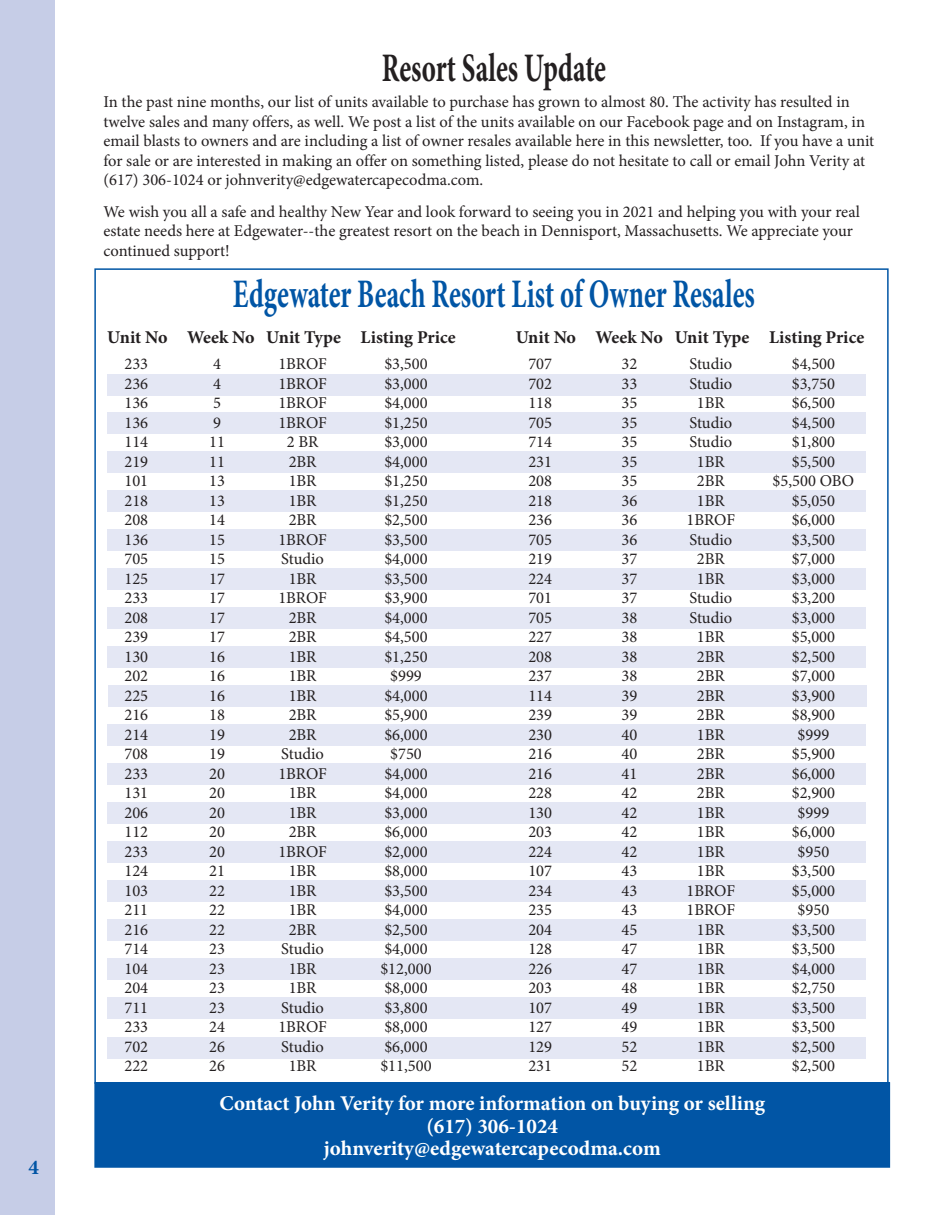
<style>
.page{position:relative;width:945px;height:1215px;background:#fff}
.page>*{position:absolute;margin:0;border:0;box-sizing:border-box;transform-origin:0 0}
.t1{font:700 40.5px "Minion Pro";color:#0155a5;scale:.67 1}
.t2{font:700 40.5px "Minion Pro";letter-spacing:.005em;color:#231f20;scale:.67 1}
.t3{font:700 21px/22.5px "Minion Pro";color:#fff;text-align:center}
.t4{font:700 21px "Minion Pro";color:#0155a5}
.t5{font:700 18px "Minion Pro";letter-spacing:-.005em;color:#231f20}
.t6{font:16.5px/19.5px "Minion Pro";color:#231f20;text-align:center}
</style>
<div class="page">
<div style="left:107px;top:412px;width:759px;height:21px;background:#e4e7f4"></div>
<div style="left:107px;top:451px;width:759px;height:21px;background:#e4e7f4"></div>
<div style="left:107px;top:490px;width:759px;height:21px;background:#e4e7f4"></div>
<div style="left:107px;top:529px;width:759px;height:21px;background:#e4e7f4"></div>
<div style="left:107px;top:568px;width:759px;height:21px;background:#e4e7f4"></div>
<div style="left:107px;top:607px;width:759px;height:21px;background:#e4e7f4"></div>
<div style="left:107px;top:646px;width:759px;height:21px;background:#e4e7f4"></div>
<div style="left:107px;top:763px;width:759px;height:21px;background:#e4e7f4"></div>
<div style="left:107px;top:724px;width:759px;height:21px;background:#e4e7f4"></div>
<div style="left:109px;top:685px;width:758px;height:21px;background:#e4e7f4"></div>
<div style="left:107px;top:958px;width:759px;height:21px;background:#e4e7f4"></div>
<div style="left:107px;top:919px;width:759px;height:21px;background:#e4e7f4"></div>
<div style="left:107px;top:880px;width:759px;height:21px;background:#e4e7f4"></div>
<div style="left:107px;top:841px;width:759px;height:21px;background:#e4e7f4"></div>
<div style="left:107px;top:802px;width:759px;height:21px;background:#e4e7f4"></div>
<div style="left:107px;top:1037px;width:759px;height:22px;background:#e4e7f4"></div>
<div style="left:107px;top:997px;width:759px;height:21px;background:#e4e7f4"></div>
<div style="left:107px;top:374px;width:759px;height:22px;background:#e4e7f4"></div>
<div style="left:0;top:0;width:54px;height:1215px;background:#c6cde7"></div>
<div style="left:95px;top:1083px;width:794px;height:84px;background:#0155a5"></div>
<div style="left:94px;top:1082px;width:796px;height:86px;border:2px solid #0155a5"></div>
<p class="t4" style="left:28px;top:1159px;width:12px">4</p>
<h1 class="t2" style="left:382px;top:52px;width:336px">Resort Sales Update</h1>
<p class="t6" style="left:104px;top:94px;width:772px;text-align:left">In the past nine months, our list of units available to purchase has grown to almost 80. The activity has resulted in twelve sales and many offers, as well. We post a list of the units available on our Facebook page and on Instagram, in email blasts to owners and are including a list of owner resales available here in this newsletter, too. If you have a unit for sale or are interested in making an offer on something listed, please do not hesitate to call or email John Verity at (617) 306-1024 or johnverity@edgewatercapecodma.com.</p>
<p class="t6" style="left:104px;top:203px;width:758px;text-align:left">We wish you all a safe and healthy New Year and look forward to seeing you in 2021 and helping you with your real estate needs here at Edgewater--the greatest resort on the beach in Dennisport, Massachusetts. We appreciate your continued support!</p>
<h1 class="t1" style="left:233px;top:278px;width:780px">Edgewater Beach Resort List of Owner Resales</h1>
<p class="t5" style="left:107px;top:330px;width:350px">Unit No Week No Unit Type Listing Price</p>
<p class="t6" style="left:124px;top:356px;width:25px;text-align:justify">233<br>236<br>136<br>136<br>114<br>219<br>101<br>218<br>208<br>136<br>705<br>125<br>233<br>208<br>239<br>130<br>202<br>225<br>216<br>214<br>708<br>233<br>131<br>206<br>112<br>233<br>124<br>103<br>211<br>216<br>714<br>104<br>204<br>711<br>233<br>702<br>222</p>
<p class="t6" style="left:209px;top:356px;width:17px;text-align:left">4<br>4<br>5<br>9<br>11<br>11<br>13<br>13<br>14<br>15<br>15<br>17<br>17<br>17<br>17<br>16<br>16<br>16<br>18<br>19<br>19<br>20<br>20<br>20<br>20<br>20<br>21<br>22<br>22<br>22<br>23<br>23<br>23<br>23<br>24<br>26<br>26</p>
<p class="t6" style="left:278px;top:356px;width:50px">1BROF<br>1BROF<br>1BROF<br>1BROF<br>2 BR<br>2BR<br>1BR<br>1BR<br>2BR<br>1BROF<br>Studio<br>1BR<br>1BROF<br>2BR<br>2BR<br>1BR<br>1BR<br>1BR<br>2BR<br>2BR<br>Studio<br>1BROF<br>1BR<br>1BR<br>2BR<br>1BROF<br>1BR<br>1BR<br>1BR<br>2BR<br>Studio<br>1BR<br>1BR<br>Studio<br>1BROF<br>Studio<br>1BR</p>
<p class="t6" style="left:380px;top:356px;width:53px">$3,500 $3,000 $4,000 $1,250 $3,000 $4,000 $1,250 $1,250 $2,500 $3,500 $4,000 $3,500 $3,900 $4,000 $4,500 $1,250 $999 $4,000 $5,900 $6,000 $750 $4,000 $4,000 $3,000 $6,000 $2,000 $8,000 $3,500 $4,000 $2,500 $4,000 $12,000 $8,000 $3,800 $8,000 $6,000 $11,500</p>
<p class="t5" style="left:516px;top:330px;width:350px">Unit No Week No Unit Type Listing Price</p>
<p class="t6" style="left:528px;top:356px;width:25px;text-align:justify">707<br>702<br>118<br>705<br>714<br>231<br>208<br>218<br>236<br>705<br>219<br>224<br>701<br>705<br>227<br>208<br>237<br>114<br>239<br>230<br>216<br>216<br>228<br>130<br>203<br>224<br>107<br>234<br>235<br>204<br>128<br>226<br>203<br>107<br>127<br>129<br>231</p>
<p class="t6" style="left:621px;top:356px;width:17px;text-align:justify">32<br>33<br>35<br>35<br>35<br>35<br>35<br>36<br>36<br>36<br>37<br>37<br>37<br>38<br>38<br>38<br>38<br>39<br>39<br>40<br>40<br>41<br>42<br>42<br>42<br>42<br>43<br>43<br>43<br>45<br>47<br>47<br>48<br>49<br>49<br>52<br>52</p>
<p class="t6" style="left:687px;top:356px;width:50px">Studio<br>Studio<br>1BR<br>Studio<br>Studio<br>1BR<br>2BR<br>1BR<br>1BROF<br>Studio<br>2BR<br>1BR<br>Studio<br>Studio<br>1BR<br>2BR<br>2BR<br>2BR<br>2BR<br>1BR<br>2BR<br>2BR<br>2BR<br>1BR<br>1BR<br>1BR<br>1BR<br>1BROF<br>1BROF<br>1BR<br>1BR<br>1BR<br>1BR<br>1BR<br>1BR<br>1BR<br>1BR</p>
<p class="t3" style="left:219px;top:1094px;width:547px">Contact John Verity for more information on buying or selling (617) 306-1024<br>johnverity@edgewatercapecodma.com</p>
<p class="t6" style="left:773px;top:356px;width:83px">$4,500 $3,750 $6,500 $4,500 $1,800 $5,500 $5,500 OBO $5,050 $6,000 $3,500 $7,000 $3,000 $3,200 $3,000 $5,000 $2,500 $7,000 $3,900 $8,900<br>$999<br>$5,900 $6,000 $2,900<br>$999<br>$6,000<br>$950<br>$3,500 $5,000<br>$950<br>$3,500 $3,500 $4,000 $2,750 $3,500 $3,500 $2,500 $2,500</p>
</div>
